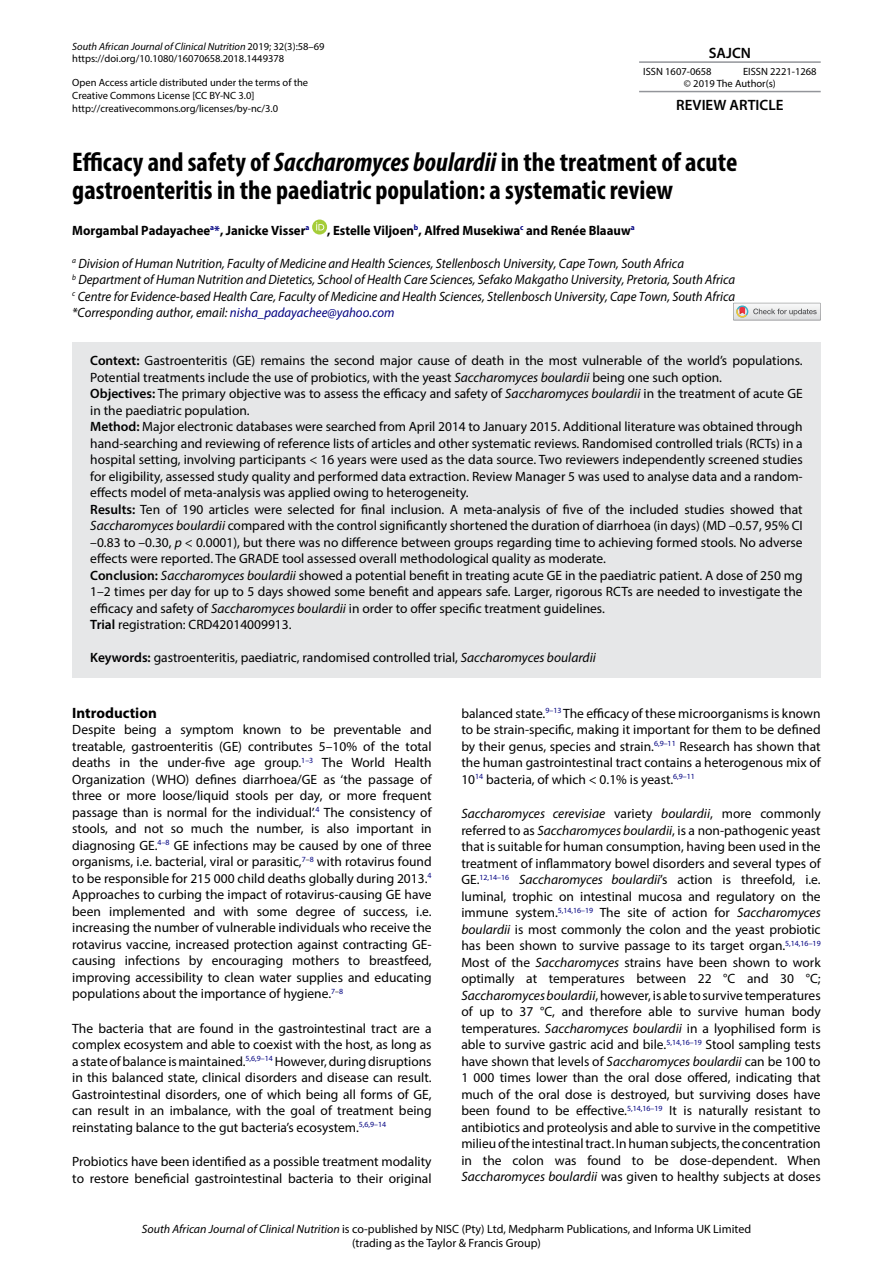
<style>
.page{position:relative;width:893px;height:1263px;background:#fff}
.page>*{position:absolute;margin:0;border:0;box-sizing:border-box;transform-origin:0 0}
.t1{font:700 condensed 27px/28.5px "Myriad Pro";color:#000}
.t2{font:600 15px "Myriad Pro";color:#000}
.t3{font:700 15px "Myriad Pro";color:#000}
.t4{font:13.5px/16.5px "Myriad Pro";color:#000;text-align:justify}
.t5{font:italic 13.5px/16.5px "Myriad Pro";color:#000;scale:.95 1}
.t6{font:700 13.5px "Myriad Pro";color:#000;scale:.95 1}
.t7{font:12px/13.5px "Myriad Pro";color:#000;text-align:center}
.t8{font:10.5px/12.6px "Myriad Pro";color:#000}
.s1{font-style:italic}
.s2{color:#000080}
.s3{font-weight:600}
</style>
<div class="page">
<hr style="left:639px;top:61px;width:182px;height:2px;background:#93959a">
<hr style="left:639px;top:91px;width:182px;height:1px;background:#93959a">
<div style="left:72px;top:343px;width:749px;height:54px;background:#e6e7e8"></div>
<div style="left:72px;top:376px;width:749px;height:54px;background:#e6e7e8"></div>
<div style="left:72px;top:409px;width:749px;height:103px;background:#e6e7e8"></div>
<div style="left:72px;top:491px;width:749px;height:87px;background:#e6e7e8"></div>
<div style="left:72px;top:557px;width:749px;height:71px;background:#e6e7e8"></div>
<div style="left:72px;top:607px;width:749px;height:37px;background:#e6e7e8"></div>
<div style="left:72px;top:635px;width:749px;height:42px;background:#e6e7e8"></div>
<svg style="left:312px;top:220px;width:15px;height:15px"></svg>
<svg style="left:316px;top:222px;width:8px;height:8px"></svg>
<svg style="left:733px;top:303px;width:88px;height:17px"></svg>
<p class="t8" style="left:72px;top:40px;width:254px"><span class="s1">South African Journal of Clinical Nutrition</span> 2019; 32(3):58–69 https://doi.org/10.1080/16070658.2018.1449378</p>
<p class="t8" style="left:72px;top:76px;width:237px">Open Access article distributed under the terms of the<br>Creative Commons License [CC BY-NC 3.0] http://creativecommons.org/licenses/by-nc/3.0</p>
<h1 class="t1" style="left:72px;top:147px;width:667px">Efficacy and safety of <span class="s1">Saccharomyces boulardii</span> in the treatment of acute gastroenteritis in the paediatric population: a systematic review</h1>
<p class="t6" style="left:72px;top:221px;width:251px">Morgambal Padayachee<sup>a</sup><span class="s2">*</span>, Janicke Visser<sup>a</sup></p>
<p class="t6" style="left:327px;top:221px;width:325px">, Estelle Viljoen<sup>b</sup>, Alfred Musekiwa<sup>c</sup> and Renée Blaauw<sup>a</sup></p>
<p class="t5" style="left:72px;top:255px;width:699px"><sup>a</sup> Division of Human Nutrition, Faculty of Medicine and Health Sciences, Stellenbosch University, Cape Town, South Africa<br><sup>b</sup> Department of Human Nutrition and Dietetics, School of Health Care Sciences, Sefako Makgatho University, Pretoria, South Africa <sup>c</sup> Centre for Evidence-based Health Care, Faculty of Medicine and Health Sciences, Stellenbosch University, Cape Town, South Africa *Corresponding author, email: <span class="s2">nisha_padayachee@yahoo.com</span></p>
<p class="t4" style="left:90px;top:352px;width:714px;text-align:left"><span class="s3">Context:</span> Gastroenteritis (GE) remains the second major cause of death in the most vulnerable of the world’s populations.<br>Potential treatments include the use of probiotics, with the yeast <span class="s1">Saccharomyces boulardii</span> being one such option.<br><span class="s3">Objectives:</span> The primary objective was to assess the efficacy and safety of <span class="s1">Saccharomyces boulardii</span> in the treatment of acute GE in the paediatric population.<br><span class="s3">Method:</span> Major electronic databases were searched from April 2014 to January 2015. Additional literature was obtained through hand-searching and reviewing of reference lists of articles and other systematic reviews. Randomised controlled trials (RCTs) in a hospital setting, involving participants &lt; 16 years were used as the data source. Two reviewers independently screened studies for eligibility, assessed study quality and performed data extraction. Review Manager 5 was used to analyse data and a random&shy;effects model of meta-analysis was applied owing to heterogeneity.<br><span class="s3">Results:</span> Ten of 190 articles were selected for final inclusion. A meta-analysis of five of the included studies showed that <span class="s1">Saccharomyces boulardii</span> compared with the control significantly shortened the duration of diarrhoea (in days) (MD –0.57, 95% CI –0.83 to –0.30, <span class="s1">p</span> &lt; 0.0001), but there was no difference between groups regarding time to achieving formed stools. No adverse effects were reported. The GRADE tool assessed overall methodological quality as moderate.<br><span class="s3">Conclusion:</span> <span class="s1">Saccharomyces boulardii</span> showed a potential benefit in treating acute GE in the paediatric patient. A dose of 250 mg 1–2 times per day for up to 5 days showed some benefit and appears safe. Larger, rigorous RCTs are needed to investigate the efficacy and safety of <span class="s1">Saccharomyces boulardii</span> in order to offer specific treatment guidelines.<br><span class="s3">Trial</span> registration: CRD42014009913.</p>
<p class="t4" style="left:90px;top:649px;width:507px"><span class="s3">Keywords:</span> gastroenteritis, paediatric, randomised controlled trial, <span class="s1">Saccharomyces boulardii</span></p>
<p class="t2" style="left:709px;top:43px;width:44px">SAJCN</p>
<p class="t8" style="left:643px;top:65px;width:70px">ISSN 1607-0658</p>
<p class="t8" style="left:684px;top:65px;width:134px;text-indent:59px">EISSN 2221-1268 © 2019 The Author(s)</p>
<p class="t2" style="left:676px;top:95px;width:109px">REVIEW ARTICLE</p>
<p class="t3" style="left:72px;top:703px;width:86px">Introduction</p>
<p class="t4" style="left:72px;top:721px;width:361px">Despite being a symptom known to be preventable and treatable, gastroenteritis (GE) contributes 5–10% of the total deaths in the under-five age group.<sup>1–3</sup> The World Health Organization (WHO) defines diarrhoea/GE as ‘the passage of three or more loose/liquid stools per day, or more frequent passage than is normal for the individual’.<sup>4</sup> The consistency of stools, and not so much the number, is also important in diagnosing GE.<sup>4–8</sup> GE infections may be caused by one of three organisms, i.e. bacterial, viral or parasitic,<sup>7</sup><sup>–</sup><sup>8</sup> with rotavirus found to be responsible for 215 000 child deaths globally during 2013.<sup>4<br></sup>Approaches to curbing the impact of rotavirus-causing GE have been implemented and with some degree of success, i.e. increasing the number of vulnerable individuals who receive the rotavirus vaccine, increased protection against contracting GE&shy;causing infections by encouraging mothers to breastfeed, improving accessibility to clean water supplies and educating populations about the importance of hygiene.<sup>7</sup><sup>–</sup><sup>8</sup></p>
<p class="t4" style="left:72px;top:1020px;width:361px">The bacteria that are found in the gastrointestinal tract are a complex ecosystem and able to coexist with the host, as long as a state of balance is maintained.<sup>5,6,9–14</sup> However, during disruptions in this balanced state, clinical disorders and disease can result.<br>Gastrointestinal disorders, one of which being all forms of GE, can result in an imbalance, with the goal of treatment being reinstating balance to the gut bacteria’s ecosystem.<sup>5,6,9–14</sup></p>
<p class="t4" style="left:72px;top:1153px;width:361px">Probiotics have been identified as a possible treatment modality to restore beneficial gastrointestinal bacteria to their original</p>
<p class="t4" style="left:461px;top:705px;width:361px">balanced state.<sup>9–13</sup> The efficacy of these microorganisms is known to be strain-specific, making it important for them to be defined by their genus, species and strain.<sup>6,9–11</sup> Research has shown that the human gastrointestinal tract contains a heterogenous mix of 10<sup>14</sup> bacteria, of which &lt; 0.1% is yeast.<sup>6,9–11</sup></p>
<p class="t4" style="left:461px;top:805px;width:361px"><span class="s1">Saccharomyces cerevisiae</span> variety <span class="s1">boulardii</span>, more commonly referred to as <span class="s1">Saccharomyces boulardii</span>, is a non-pathogenic yeast that is suitable for human consumption, having been used in the treatment of inflammatory bowel disorders and several types of GE.<sup>12,14–16</sup> <span class="s1">Saccharomyces boulardii</span>’s action is threefold, i.e. luminal, trophic on intestinal mucosa and regulatory on the immune system.<sup>5,14,16–19</sup> The site of action for <span class="s1">Saccharomyces boulardii</span> is most commonly the colon and the yeast probiotic has been shown to survive passage to its target organ.<sup>5,14,16–19<br></sup>Most of the <span class="s1">Saccharomyces</span> strains have been shown to work optimally at temperatures between 22 °C and 30 °C; <span class="s1">Saccharomyces boulardii</span>, however, is able to survive temperatures of up to 37 °C, and therefore able to survive human body temperatures. <span class="s1">Saccharomyces boulardii</span> in a lyophilised form is able to survive gastric acid and bile.<sup>5,14,16–19</sup> Stool sampling tests have shown that levels of <span class="s1">Saccharomyces boulardii</span> can be 100 to 1 000 times lower than the oral dose offered, indicating that much of the oral dose is destroyed, but surviving doses have been found to be effective.<sup>5,14,16–19</sup> It is naturally resistant to antibiotics and proteolysis and able to survive in the competitive milieu of the intestinal tract. In human subjects, the concentration in the colon was found to be dose-dependent. When <span class="s1">Saccharomyces boulardii</span> was given to healthy subjects at doses</p>
<p class="t7" style="left:142px;top:1222px;width:611px"><span class="s1">South African Journal of Clinical Nutrition</span> is co-published by NISC (Pty) Ltd, Medpharm Publications, and Informa UK Limited (trading as the Taylor &amp; Francis Group)</p>
</div>
